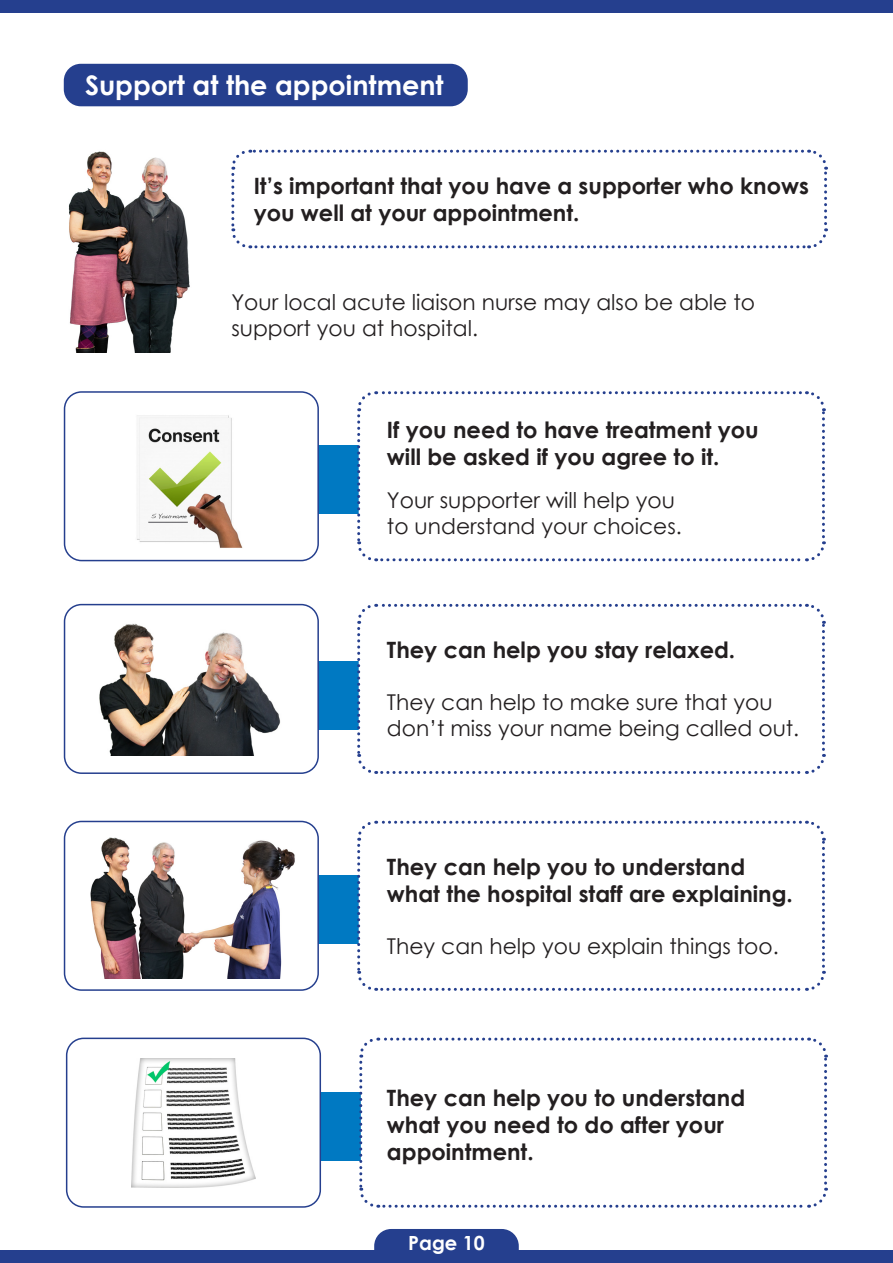
<style>
.page{position:relative;width:893px;height:1263px;background:#fff}
.page>*{position:absolute;margin:0;border:0;box-sizing:border-box;transform-origin:0 0}
.t1{font:700 27px "Century Gothic";color:#fff}
.t2{font:700 22.5px/27px "Century Gothic";color:#231f20}
.t3{font:21.75px/26.1px "Century Gothic";color:#231f20}
.t4{font:700 19.5px "Century Gothic";color:#fff}
</style>
<div class="page">
<svg style="left:231px;top:149px;width:597px;height:100px"></svg>
<div style="left:64px;top:64px;width:404px;height:42px;background:#253f8e;border-radius:17px"></div>
<div style="left:0;top:1250px;width:893px;height:13px;background:#253f8e"></div>
<div style="left:0;top:0;width:893px;height:13px;background:#253f8e"></div>
<div style="left:374px;top:1229px;width:145px;height:21px;background:#253f8e"></div>
<div style="left:296px;top:662px;width:102px;height:68px;background:#0079c2"></div>
<div style="left:65px;top:605px;width:253px;height:168px;background:#fff;border-radius:17px"></div>
<div style="left:64px;top:604px;width:255px;height:170px;border:2px solid #253f8e;border-radius:17px"></div>
<svg style="left:355px;top:603px;width:471px;height:171px"></svg>
<div style="left:285px;top:875px;width:102px;height:68px;background:#0079c2"></div>
<div style="left:287px;top:1092px;width:102px;height:68px;background:#0079c2"></div>
<div style="left:65px;top:821px;width:253px;height:169px;background:#fff;border-radius:17px"></div>
<div style="left:64px;top:821px;width:255px;height:170px;border:2px solid #253f8e;border-radius:17px"></div>
<div style="left:67px;top:1038px;width:253px;height:169px;background:#fff;border-radius:17px"></div>
<div style="left:66px;top:1037px;width:255px;height:171px;border:2px solid #253f8e;border-radius:17px"></div>
<svg style="left:355px;top:820px;width:471px;height:171px"></svg>
<svg style="left:358px;top:1037px;width:470px;height:171px"></svg>
<img style="left:99px;top:623px;width:182px;height:133px">
<img style="left:90px;top:837px;width:205px;height:141px">
<img style="left:68px;top:151px;width:122px;height:202px">
<img style="left:132px;top:1058px;width:123px;height:129px">
<div style="left:285px;top:446px;width:102px;height:68px;background:#0079c2"></div>
<div style="left:65px;top:392px;width:253px;height:169px;background:#fff;border-radius:17px"></div>
<div style="left:64px;top:391px;width:255px;height:170px;border:2px solid #253f8e;border-radius:17px"></div>
<svg style="left:355px;top:391px;width:471px;height:171px"></svg>
<img style="left:137px;top:415px;width:106px;height:133px">
<p class="t1" style="left:85px;top:64px;width:360px">Support at the appointment</p>
<p class="t2" style="left:254px;top:171px;width:557px">It’s important that you have a supporter who knows you well at your appointment.</p>
<p class="t3" style="left:231px;top:289px;width:525px">Your local acute liaison nurse may also be able to support you at hospital.</p>
<p class="t2" style="left:387px;top:415px;width:373px">If you need to have treatment you will be asked if you agree to it.</p>
<p class="t3" style="left:387px;top:487px;width:296px">Your supporter will help you to understand your choices.</p>
<p class="t2" style="left:387px;top:635px;width:350px">They can help you stay relaxed.</p>
<p class="t3" style="left:387px;top:689px;width:414px">They can help to make sure that you don’t miss your name being called out.</p>
<p class="t2" style="left:387px;top:852px;width:407px">They can help you to understand what the hospital staff are explaining.</p>
<p class="t3" style="left:387px;top:933px;width:393px">They can help you explain things too.</p>
<p class="t2" style="left:387px;top:1083px;width:360px">They can help you to understand what you need to do after your appointment.</p>
<p class="t4" style="left:408px;top:1228px;width:78px">Page 10</p>
</div>
